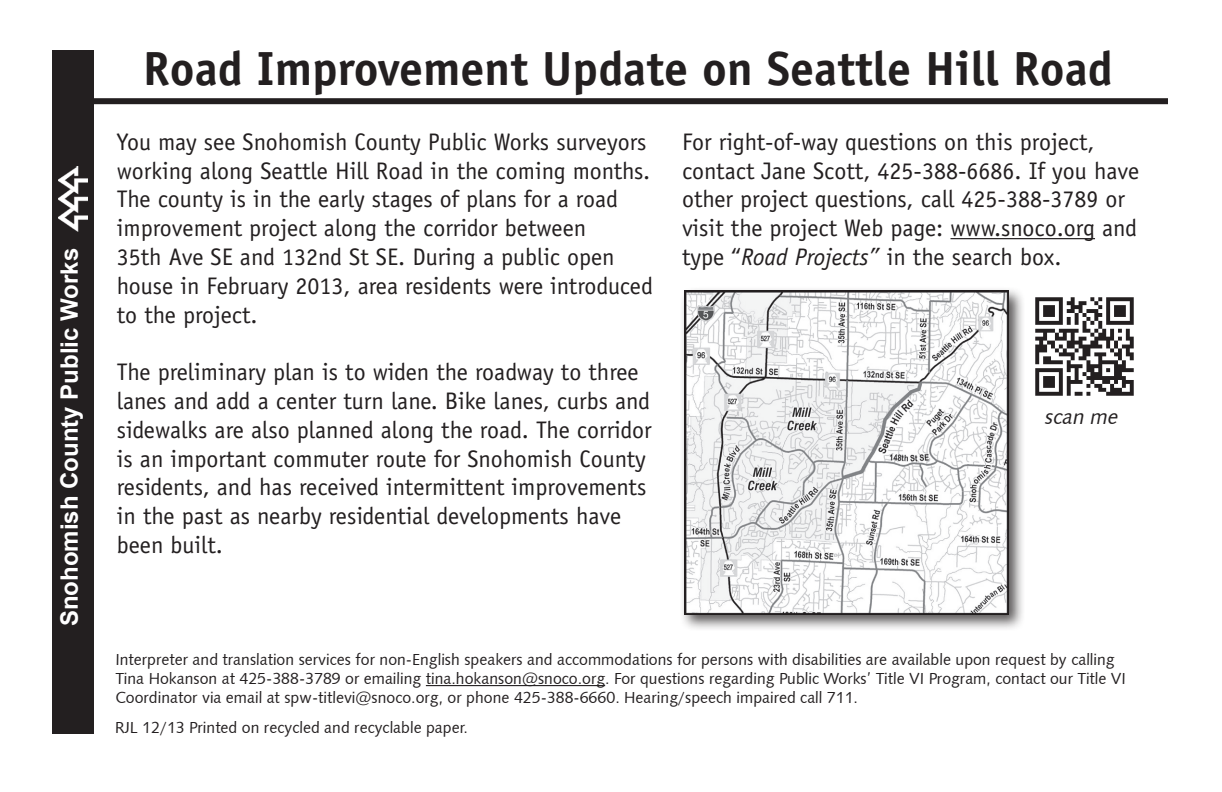
<style>
.page{position:relative;width:1222px;height:792px;background:#fff}
.page>*{position:absolute;margin:0;border:0;box-sizing:border-box;transform-origin:0 0}
.t1{font:700 48px "Officina Sans Std";color:#231f20}
.t2{font:24px/28.8px "Officina Sans Std";color:#231f20}
.t3{font:700 24px "Arial";color:#fff}
.body{font:italic 21px "Humanist 531 BT Roman A";color:#231f20}
.body-2{font:16px/19.2px "Humanist 531 BT Roman A";color:#231f20}
.s1{font-style:italic}
</style>
<div class="page">
<div style="left:52px;top:50px;width:42px;height:684px;background:#231f20"></div>
<div style="left:87px;top:98px;width:1081px;height:6px;background:#231f20"></div>
<div style="left:679px;top:286px;width:346px;height:345px;background:#231f20;opacity:.75"></div>
<img style="left:684px;top:290px;width:324px;height:324px">
<hr style="left:951px;top:238px;width:144px;height:1px;background:#231f20">
<img style="left:58px;top:166px;width:29px;height:66px">
<hr style="left:426px;top:685px;width:179px;height:1px;background:#231f20">
<img style="left:1035px;top:297px;width:99px;height:99px">
<p class="t3" style="left:53px;top:626px;width:380px;rotate:-90deg">Snohomish County Public Works</p>
<p class="t1" style="left:143px;top:38px;width:971px">Road Improvement Update on Seattle Hill Road</p>
<p class="t2" style="left:117px;top:127px;width:535px">You may see Snohomish County Public Works surveyors working along Seattle Hill Road in the coming months.<br>The county is in the early stages of plans for a road improvement project along the corridor between</p>
<p class="t2" style="left:117px;top:243px;width:538px">35th Ave SE and 132nd St SE. During a public open house in February 2013, area residents were introduced to the project.</p>
<p class="t2" style="left:117px;top:358px;width:536px">The preliminary plan is to widen the roadway to three lanes and add a center turn lane. Bike lanes, curbs and sidewalks are also planned along the road. The corridor is an important commuter route for Snohomish County residents, and has received intermittent improvements in the past as nearby residential developments have been built.</p>
<p class="t2" style="left:682px;top:127px;width:414px">For right-of-way questions on this project,</p>
<p class="t2" style="left:682px;top:156px;width:459px">contact Jane Scott, 425-388-6686. If you have other project questions, call 425-388-3789 or visit the project Web page: www.snoco.org and type “<span class="s1">Road Projects”</span> in the search box.</p>
<p class="body" style="left:1044px;top:403px;width:79px">scan me</p>
<p class="body-2" style="left:115px;top:649px;width:1001px">Interpreter and translation services for non-English speakers and accommodations for persons with disabilities are available upon request by calling</p>
<p class="body-2" style="left:115px;top:668px;width:1012px">Tina Hokanson at 425-388-3789 or emailing tina.hokanson@snoco.org. For questions regarding Public Works’ Title VI Program, contact our Title VI<br>Coordinator via email at spw-titlevi@snoco.org, or phone 425-388-6660. Hearing/speech impaired call 711.</p>
<p class="body-2" style="left:115px;top:717px;width:354px">RJL 12/13 Printed on recycled and recyclable paper.</p>
</div>
